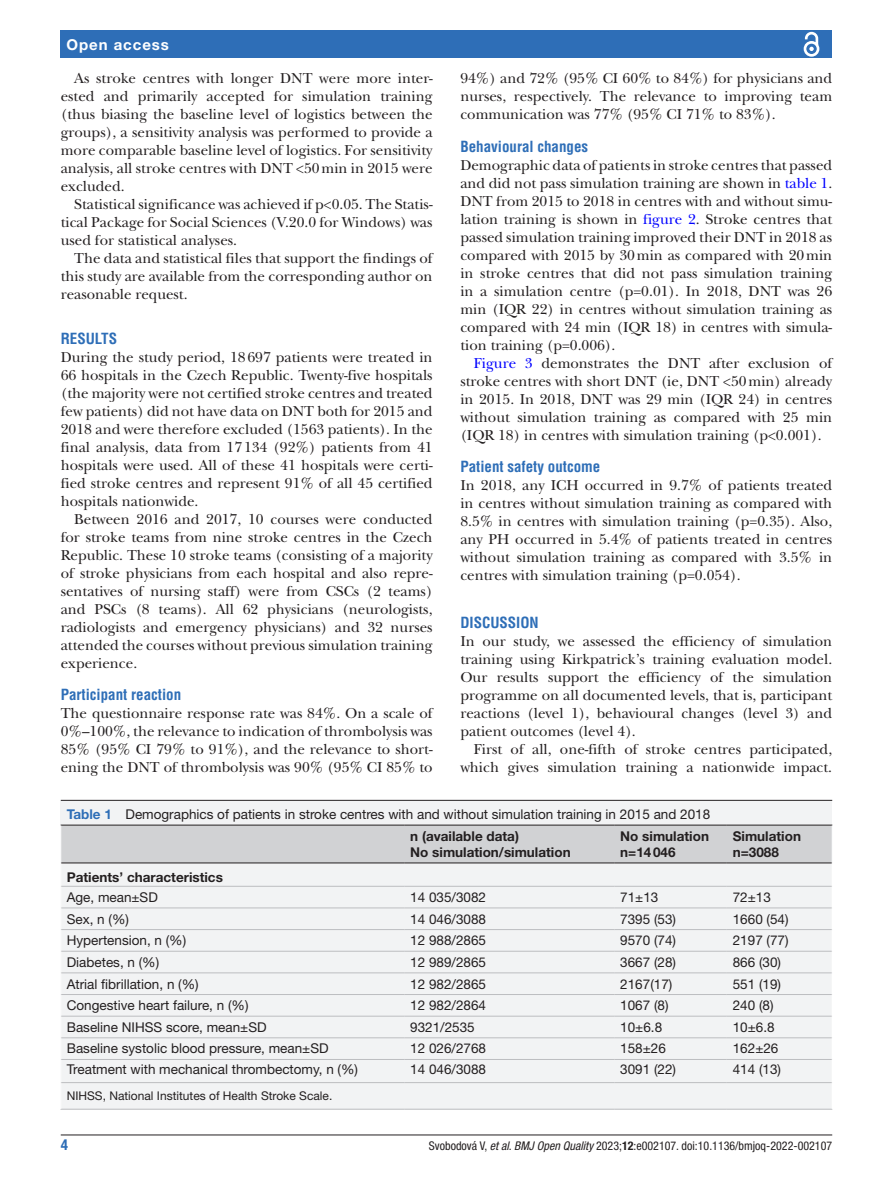
<style>
.page{position:relative;width:893px;height:1191px;background:#fff}
.page>*{position:absolute;margin:0;border:0;box-sizing:border-box;transform-origin:0 0}
.t1{font:15px/18px "New Baskerville";color:#231f20;text-align:justify}
.t2{font:700 condensed 15px "Helvetica LT Std";color:#2e6eb7}
.t3{font:700 15px "Helvetica Neue LT Std";letter-spacing:.065em;color:#fff}
.t4{font:700 condensed 15px "Helvetica Neue LT Std";color:#2e6eb7}
.t5{font:13.5px/22px "Helvetica Neue LT Std";color:#231f20}
.t6{font:700 13.5px/16.2px "Helvetica Neue LT Std";color:#231f20}
.t7{font:condensed 12px "Helvetica Neue LT Std";color:#231f20}
.t8{font:12px "Helvetica Neue LT Std";color:#231f20}
.s1{color:#00f}
.s2{font-weight:700;color:#2e6eb7}
.s3{font-weight:700}
.s4{font-style:italic}
</style>
<div class="page">
<hr style="left:61px;top:1134px;width:771px;height:1px;background:#231f20">
<div style="left:61px;top:31px;width:771px;height:27px;background:#2e6eb7"></div>
<svg style="left:803px;top:31px;width:17px;height:26px"></svg>
<div style="left:61px;top:801px;width:771px;height:308px;background:#f2f3f4"></div>
<hr style="left:61px;top:800px;width:771px;height:1px;background:#231f20">
<hr style="left:61px;top:824px;width:343px;height:1px;background:#231f20">
<hr style="left:404px;top:824px;width:210px;height:1px;background:#231f20">
<hr style="left:614px;top:824px;width:113px;height:1px;background:#231f20">
<hr style="left:727px;top:824px;width:105px;height:1px;background:#231f20">
<hr style="left:61px;top:1109px;width:343px;height:1px;background:#bcbdc0">
<hr style="left:404px;top:1109px;width:210px;height:1px;background:#bcbdc0">
<hr style="left:614px;top:1109px;width:113px;height:1px;background:#bcbdc0">
<hr style="left:727px;top:1109px;width:105px;height:1px;background:#bcbdc0">
<svg style="left:60px;top:825px;width:773px;height:284px"></svg>
<p class="t3" style="left:66px;top:35px;width:104px">Open access</p>
<p class="t1" style="left:61px;top:69px;width:373px;text-indent:13px">As stroke centres with longer DNT were more inter&shy;ested and primarily accepted for simulation training (thus biasing the baseline level of logistics between the groups), a sensitivity analysis was performed to provide a more comparable baseline level of logistics. For sensitivity analysis, all stroke centres with DNT &lt;50min in 2015 were excluded.</p>
<p class="t1" style="left:61px;top:195px;width:373px;text-indent:14px">Statistical significance was achieved if p&lt;0.05. The Statis&shy;tical Package for Social Sciences (V.20.0 for Windows) was used for statistical analyses.</p>
<p class="t1" style="left:61px;top:249px;width:373px;text-indent:14px">The data and statistical files that support the findings of this study are available from the corresponding author on reasonable request.</p>
<p class="t2" style="left:61px;top:329px;width:58px">RESULTS</p>
<p class="t1" style="left:61px;top:348px;width:373px">During the study period, 18697 patients were treated in 66 hospitals in the Czech Republic. Twenty-five hospitals (the majority were not certified stroke centres and treated few patients) did not have data on DNT both for 2015 and 2018 and were therefore excluded (1563 patients). In the final analysis, data from 17134 (92%) patients from 41 hospitals were used. All of these 41 hospitals were certi&shy;fied stroke centres and represent 91% of all 45 certified hospitals nationwide.</p>
<p class="t1" style="left:61px;top:510px;width:373px;text-indent:14px">Between 2016 and 2017, 10 courses were conducted for stroke teams from nine stroke centres in the Czech Republic. These 10 stroke teams (consisting of a majority of stroke physicians from each hospital and also repre&shy;sentatives of nursing staff) were from CSCs (2 teams) and PSCs (8 teams). All 62 physicians (neurologists, radiologists and emergency physicians) and 32 nurses attended the courses without previous simulation training experience.</p>
<p class="t2" style="left:61px;top:685px;width:122px">Participant reaction</p>
<p class="t1" style="left:61px;top:704px;width:373px">The questionnaire response rate was 84%. On a scale of 0%–100%, the relevance to indication of thrombolysis was 85% (95% CI 79% to 91%), and the relevance to short&shy;ening the DNT of thrombolysis was 90% (95% CI 85% to</p>
<p class="t1" style="left:460px;top:69px;width:373px">94%) and 72% (95% CI 60% to 84%) for physicians and nurses, respectively. The relevance to improving team communication was 77% (95% CI 71% to 83%).</p>
<p class="t2" style="left:460px;top:137px;width:129px">Behavioural changes</p>
<p class="t1" style="left:460px;top:156px;width:373px">Demographic data of patients in stroke centres that passed and did not pass simulation training are shown in <span class="s1">table 1</span>.<br>DNT from 2015 to 2018 in centres with and without simu&shy;lation training is shown in <span class="s1">figure 2</span>. Stroke centres that passed simulation training improved their DNT in 2018 as compared with 2015 by 30min as compared with 20min in stroke centres that did not pass simulation training in a simulation centre (p=0.01). In 2018, DNT was 26 min (IQR 22) in centres without simulation training as compared with 24 min (IQR 18) in centres with simula&shy;tion training (p=0.006).</p>
<p class="t1" style="left:460px;top:354px;width:373px;text-indent:13px"><span class="s1">Figure 3</span> demonstrates the DNT after exclusion of stroke centres with short DNT (ie, DNT &lt;50min) already in 2015. In 2018, DNT was 29 min (IQR 24) in centres without simulation training as compared with 25 min (IQR 18) in centres with simulation training (p&lt;0.001).</p>
<p class="t2" style="left:460px;top:457px;width:142px">Patient safety outcome</p>
<p class="t1" style="left:460px;top:476px;width:373px">In 2018, any ICH occurred in 9.7% of patients treated in centres without simulation training as compared with 8.5% in centres with simulation training (p=0.35). Also, any PH occurred in 5.4% of patients treated in centres without simulation training as compared with 3.5% in centres with simulation training (p=0.054).</p>
<p class="t2" style="left:460px;top:613px;width:80px">DISCUSSION</p>
<p class="t1" style="left:460px;top:632px;width:373px">In our study, we assessed the efficiency of simulation training using Kirkpatrick’s training evaluation model.<br>Our results support the efficiency of the simulation programme on all documented levels, that is, participant reactions (level 1), behavioural changes (level 3) and patient outcomes (level 4).</p>
<p class="t1" style="left:460px;top:740px;width:373px;text-align:right">First of all, one-fifth of stroke centres participated, which gives simulation training a nationwide impact.</p>
<p class="t5" style="left:410px;top:802px;width:301px;text-indent:-344px"><span class="s2">Table 1</span> Demographics of patients in stroke centres with and without simulation training in 2015 and 2018 <span class="s3">n (available data)</span></p>
<p class="t6" style="left:410px;top:843px;width:162px">No simulation/simulation</p>
<p class="t6" style="left:620px;top:827px;width:90px">No simulation n=14046</p>
<p class="t6" style="left:733px;top:827px;width:70px">Simulation n=3088</p>
<p class="t6" style="left:67px;top:868px;width:158px">Patients’ characteristics</p>
<p class="t5" style="left:67px;top:886px;width:93px">Age, mean±SD</p>
<p class="t5" style="left:410px;top:886px;width:77px">14 035/3082</p>
<p class="t5" style="left:620px;top:886px;width:40px">71±13</p>
<p class="t5" style="left:733px;top:886px;width:40px">72±13</p>
<p class="t5" style="left:67px;top:907px;width:64px">Sex, n (%)</p>
<p class="t5" style="left:410px;top:907px;width:77px">14 046/3088</p>
<p class="t5" style="left:620px;top:907px;width:57px">7395 (53)</p>
<p class="t5" style="left:733px;top:907px;width:57px">1660 (54)</p>
<p class="t5" style="left:67px;top:929px;width:121px">Hypertension, n (%)</p>
<p class="t5" style="left:410px;top:929px;width:77px">12 988/2865</p>
<p class="t5" style="left:620px;top:929px;width:57px">9570 (74)</p>
<p class="t5" style="left:733px;top:929px;width:57px">2197 (77)</p>
<p class="t5" style="left:67px;top:951px;width:94px">Diabetes, n (%)</p>
<p class="t5" style="left:410px;top:951px;width:77px">12 989/2865</p>
<p class="t5" style="left:620px;top:951px;width:57px">3667 (28)</p>
<p class="t5" style="left:733px;top:951px;width:50px">866 (30)</p>
<p class="t5" style="left:67px;top:972px;width:133px">Atrial fibrillation, n (%)</p>
<p class="t5" style="left:410px;top:972px;width:77px">12 982/2865</p>
<p class="t5" style="left:620px;top:972px;width:54px">2167(17)</p>
<p class="t5" style="left:733px;top:972px;width:50px">551 (19)</p>
<p class="t5" style="left:67px;top:994px;width:183px">Congestive heart failure, n (%)</p>
<p class="t5" style="left:410px;top:994px;width:77px">12 982/2864</p>
<p class="t5" style="left:620px;top:994px;width:50px">1067 (8)</p>
<p class="t5" style="left:733px;top:994px;width:42px">240 (8)</p>
<p class="t5" style="left:67px;top:1015px;width:201px">Baseline NIHSS score, mean±SD</p>
<p class="t5" style="left:410px;top:1015px;width:66px">9321/2535</p>
<p class="t5" style="left:620px;top:1015px;width:43px">10±6.8</p>
<p class="t5" style="left:733px;top:1015px;width:43px">10±6.8</p>
<p class="t5" style="left:67px;top:1037px;width:263px">Baseline systolic blood pressure, mean±SD</p>
<p class="t5" style="left:410px;top:1037px;width:77px">12 026/2768</p>
<p class="t5" style="left:620px;top:1037px;width:47px">158±26</p>
<p class="t5" style="left:733px;top:1037px;width:47px">162±26</p>
<p class="t5" style="left:67px;top:1057px;width:293px">Treatment with mechanical thrombectomy, n (%)</p>
<p class="t5" style="left:410px;top:1057px;width:77px">14 046/3088</p>
<p class="t5" style="left:620px;top:1057px;width:57px">3091 (22)</p>
<p class="t5" style="left:733px;top:1057px;width:50px">414 (13)</p>
<p class="t8" style="left:67px;top:1088px;width:267px">NIHSS, National Institutes of Health Stroke Scale.</p>
<p class="t4" style="left:61px;top:1135px;width:9px">4</p>
<p class="t7" style="left:429px;top:1138px;width:405px">Svobodová V, <span class="s4">et al</span>. <span class="s4">BMJ Open Quality</span> 2023;<span class="s3">12</span>:e002107. doi:10.1136/bmjoq-2022-002107</p>
</div>
